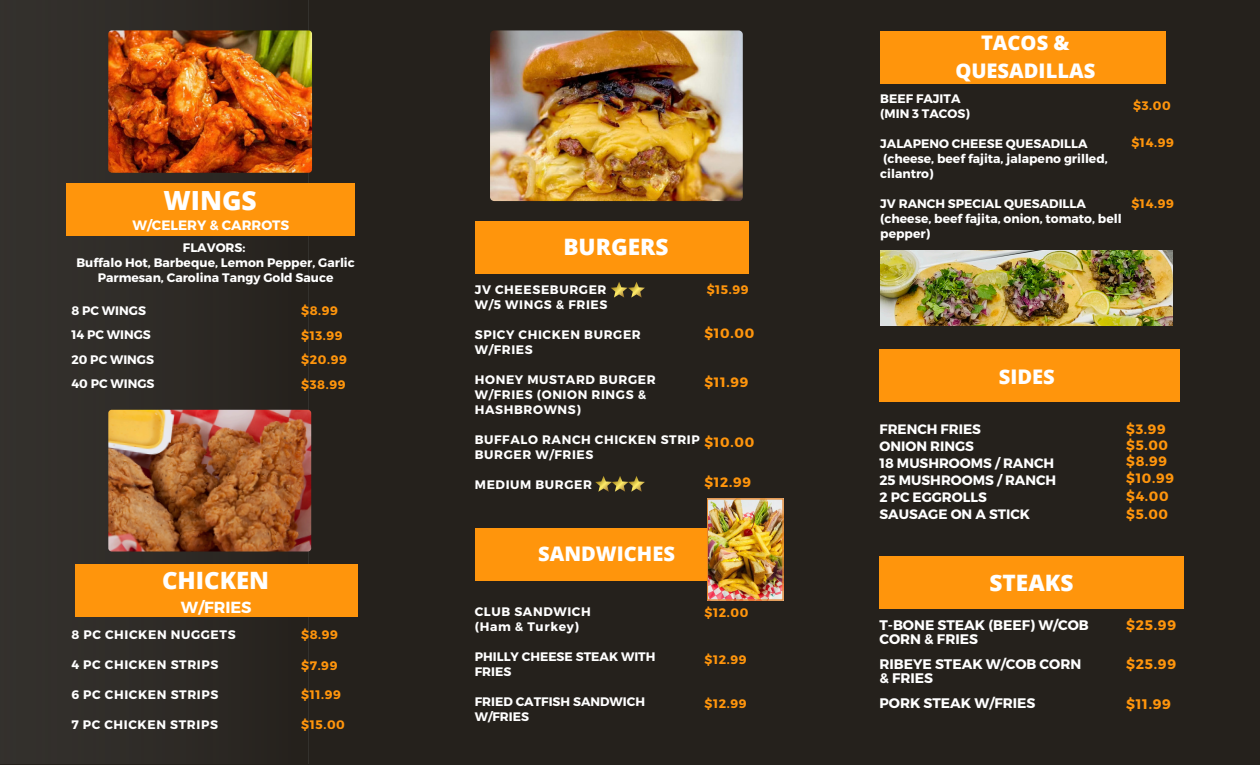
<style>
.page{position:relative;width:1260px;height:765px;background:#25211c}
.page>*{position:absolute;margin:0;border:0;box-sizing:border-box;transform-origin:0 0}
.t1{font:800 26.38px "Open Sans";color:#fff}
.t2{font:800 23.88px "Open Sans";color:#fff}
.t3{font:800 22.62px "Open Sans";color:#fff}
.t4{font:800 20.12px/28.1px "Open Sans";color:#fff;text-align:center}
.t5{font:700 16.12px "Montserrat";color:#fff}
.t6{font:700 13.88px/14px "Montserrat";color:#fff}
.t7{font:700 13.88px "Montserrat";letter-spacing:.05em;color:#ff950c}
.t8{font:700 13.62px/16.9px "Montserrat";color:#fff}
.t9{font:700 13.62px "Montserrat";letter-spacing:.05em;color:#ff950c}
.t10{font:700 12.38px/15px "Montserrat";color:#fff}
.t11{font:700 12.38px/15px "Montserrat";letter-spacing:.05em;color:#fff}
.t12{font:700 12.38px "Montserrat";letter-spacing:.05em;color:#ff950c}
</style>
<div class="page">
<div style="left:0;top:0;width:309px;height:764px;background:#302d29"></div>
<div style="left:475px;top:221px;width:273px;height:53px;background:#ff950c"></div>
<div style="left:475px;top:528px;width:266px;height:53px;background:#ff950c"></div>
<img style="left:490px;top:30px;width:253px;height:171px;border-radius:4px">
<div style="left:879px;top:556px;width:304px;height:53px;background:#ff950c"></div>
<div style="left:67px;top:183px;width:288px;height:53px;background:#ff950c"></div>
<div style="left:75px;top:564px;width:283px;height:53px;background:#ff950c"></div>
<img style="left:108px;top:410px;width:203px;height:142px;border-radius:3px">
<img style="left:108px;top:30px;width:204px;height:143px;border-radius:3px">
<div style="left:880px;top:31px;width:286px;height:53px;background:#ff950c"></div>
<div style="left:879px;top:349px;width:301px;height:53px;background:#ff950c"></div>
<img style="left:880px;top:250px;width:293px;height:76px">
<img style="left:707px;top:498px;width:77px;height:103px">
<svg style="left:595px;top:476px;width:50px;height:16px"></svg>
<svg style="left:611px;top:282px;width:34px;height:16px"></svg>
<p class="t1" style="left:164px;top:182px;width:95px">WINGS</p>
<p class="t8" style="left:133px;top:216px;width:158px">W/CELERY &amp; CARROTS</p>
<p class="t10" style="left:183px;top:239px;width:64px">FLAVORS:</p>
<p class="t10" style="left:77px;top:254px;width:280px;text-align:center">Buffalo Hot, Barbeque, Lemon Pepper, Garlic<br>Parmesan, Carolina Tangy Gold Sauce</p>
<p class="t10" style="left:71px;top:302px;width:76px">8 PC WINGS</p>
<p class="t10" style="left:71px;top:327px;width:81px">14 PC WINGS</p>
<p class="t10" style="left:71px;top:351px;width:84px">20 PC WINGS</p>
<p class="t10" style="left:71px;top:375px;width:85px">40 PC WINGS</p>
<p class="t12" style="left:301px;top:303px;width:38px">$8.99</p>
<p class="t12" style="left:301px;top:327px;width:43px">$13.99</p>
<p class="t12" style="left:301px;top:352px;width:47px">$20.99</p>
<p class="t12" style="left:301px;top:376px;width:46px">$38.99</p>
<p class="t2" style="left:162px;top:563px;width:108px">CHICKEN</p>
<p class="t5" style="left:181px;top:596px;width:72px">W/FRIES</p>
<h6 class="t11" style="left:71px;top:626px;width:166px">8 PC CHICKEN NUGGETS</h6>
<h6 class="t11" style="left:71px;top:656px;width:149px">4 PC CHICKEN STRIPS</h6>
<h6 class="t11" style="left:71px;top:686px;width:149px">6 PC CHICKEN STRIPS</h6>
<h6 class="t11" style="left:71px;top:716px;width:148px">7 PC CHICKEN STRIPS</h6>
<p class="t12" style="left:301px;top:626px;width:38px">$8.99</p>
<h3 class="t12" style="left:301px;top:657px;width:38px">$7.99</h3>
<p class="t12" style="left:301px;top:686px;width:41px">$11.99</p>
<p class="t12" style="left:301px;top:716px;width:45px">$15.00</p>
<p class="t3" style="left:563px;top:231px;width:107px">BURGERS</p>
<p class="t12" style="left:707px;top:282px;width:44px">$15.99</p>
<p class="t9" style="left:705px;top:324px;width:51px">$10.00</p>
<p class="t9" style="left:705px;top:373px;width:45px">$11.99</p>
<p class="t11" style="left:475px;top:282px;width:133px">JV CHEESEBURGER</p>
<p class="t11" style="left:475px;top:297px;width:134px">W/5 WINGS &amp; FRIES</p>
<p class="t11" style="left:475px;top:327px;width:168px">SPICY CHICKEN BURGER</p>
<p class="t10" style="left:475px;top:342px;width:59px">W/FRIES</p>
<p class="t11" style="left:475px;top:372px;width:182px">HONEY MUSTARD BURGER<br>W/FRIES (ONION RINGS &amp;<br>HASHBROWNS)</p>
<h1 class="t11" style="left:475px;top:432px;width:227px">BUFFALO RANCH CHICKEN STRIP</h1>
<h5 class="t11" style="left:475px;top:447px;width:120px">BURGER W/FRIES</h5>
<p class="t11" style="left:475px;top:477px;width:119px">MEDIUM BURGER</p>
<p class="t9" style="left:705px;top:433px;width:51px">$10.00</p>
<p class="t9" style="left:705px;top:473px;width:48px">$12.99</p>
<h1 class="t4" style="left:538px;top:539px;width:138px">SANDWICHES</h1>
<h4 class="t11" style="left:475px;top:604px;width:117px">CLUB SANDWICH</h4>
<p class="t11" style="left:475px;top:619px;width:106px">(Ham &amp; Turkey)</p>
<p class="t10" style="left:475px;top:649px;width:182px">PHILLY CHEESE STEAK WITH<br>FRIES</p>
<p class="t10" style="left:475px;top:694px;width:172px">FRIED CATFISH SANDWICH<br>W/FRIES</p>
<p class="t12" style="left:705px;top:604px;width:45px">$12.00</p>
<p class="t12" style="left:705px;top:651px;width:44px">$12.99</p>
<h2 class="t12" style="left:705px;top:696px;width:44px">$12.99</h2>
<p class="t4" style="left:955px;top:28px;width:141px">TACOS &amp;<br>QUESADILLAS</p>
<p class="t10" style="left:880px;top:91px;width:82px">BEEF FAJITA</p>
<p class="t10" style="left:880px;top:106px;width:91px">(MIN 3 TACOS)</p>
<p class="t10" style="left:880px;top:136px;width:209px">JALAPENO CHEESE QUESADILLA</p>
<h3 class="t10" style="left:880px;top:151px;width:229px">(cheese, beef fajita, jalapeno grilled, cilantro)</h3>
<p class="t10" style="left:880px;top:196px;width:243px">JV RANCH SPECIAL QUESADILLA (cheese, beef fajita, onion, tomato, bell pepper)</p>
<p class="t12" style="left:1133px;top:97px;width:39px">$3.00</p>
<p class="t12" style="left:1131px;top:135px;width:44px">$14.99</p>
<p class="t12" style="left:1131px;top:196px;width:44px">$14.99</p>
<p class="t4" style="left:999px;top:362px;width:58px">SIDES</p>
<h6 class="t8" style="left:879px;top:420px;width:178px">FRENCH FRIES<br>ONION RINGS<br>18 MUSHROOMS / RANCH<br>25 MUSHROOMS / RANCH<br>2 PC EGGROLLS<br>SAUSAGE ON A STICK</h6>
<p class="t3" style="left:990px;top:566px;width:85px">STEAKS</p>
<p class="t6" style="left:879px;top:617px;width:211px">T-BONE STEAK (BEEF) W/COB<br>CORN &amp; FRIES</p>
<p class="t6" style="left:879px;top:656px;width:203px">RIBEYE STEAK W/COB CORN &amp; FRIES</p>
<p class="t6" style="left:879px;top:696px;width:157px">PORK STEAK W/FRIES</p>
<h2 class="t9" style="left:1126px;top:420px;width:41px">$3.99</h2>
<h6 class="t9" style="left:1126px;top:436px;width:43px">$5.00</h6>
<h6 class="t9" style="left:1126px;top:452px;width:42px">$8.99</h6>
<h6 class="t9" style="left:1126px;top:470px;width:49px">$10.99</h6>
<h6 class="t9" style="left:1126px;top:487px;width:44px">$4.00</h6>
<h6 class="t9" style="left:1126px;top:505px;width:43px">$5.00</h6>
<p class="t7" style="left:1126px;top:616px;width:51px">$25.99</p>
<h3 class="t7" style="left:1126px;top:655px;width:51px">$25.99</h3>
<h5 class="t7" style="left:1126px;top:695px;width:46px">$11.99</h5>
</div>
